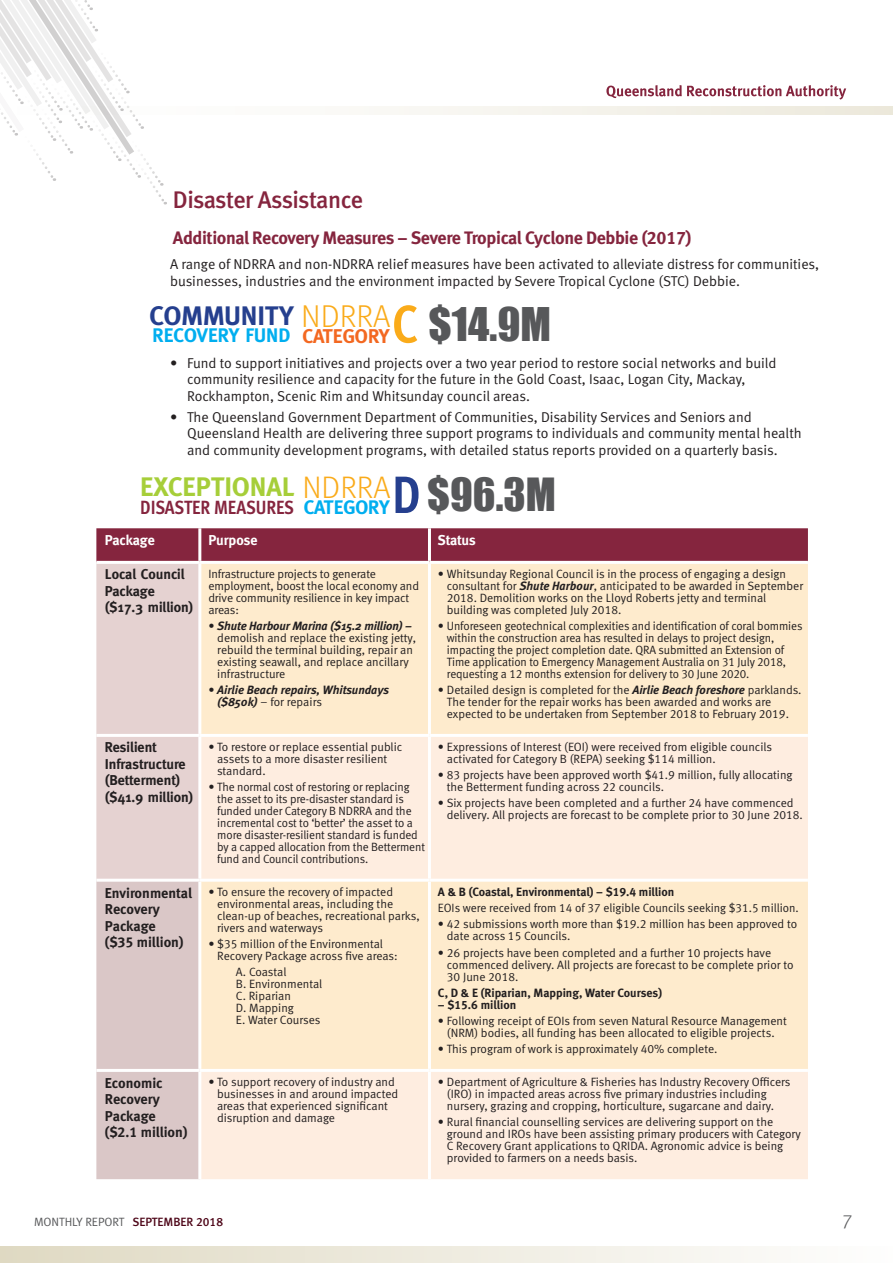
<style>
.page{position:relative;width:893px;height:1263px;background:#fff}
.page>*{position:absolute;margin:0;border:0;box-sizing:border-box;transform-origin:0 0}
.b1{font:53.25px "Meta Cond Bold LF";color:#faab1a}
.b1-2{font:52.5px "Meta Cond Bold LF";color:#253f8e}
.b1-3{font:42.6px "Impact";color:#57585a}
.b1-4{font:42px "Impact";color:#57585a}
.b1-5{font:31.65px "Meta Light LF";color:#faab1a}
.b1-6{font:31.2px "Meta Light LF";color:#faab1a}
.b1-7{font:700 26.85px "Meta";color:#253f8e}
.b1-8{font:700 26.7px "Meta";color:#a6ce39}
.t1{font:24px "Meta Medium LF";letter-spacing:-.03em;color:#85253e}
.b1-9{font:700 19.95px "Meta";color:#f36821}
.b1-10{font:700 19.65px "Meta";color:#00aeef}
.t2{font:19.5px "Meta Light LF";color:#57585a}
.b1-11{font:19.05px "Meta Cond Bold LF";letter-spacing:-.005em;color:#85253e}
.t3{font:18px "Meta Bold LF";letter-spacing:-.025em;color:#85253e}
.b1-12{font:14.25px/16.5px "Meta Normal LF";color:#231f20}
.b1-13{font:700 14.25px/16.5px "Meta";color:#231f20}
.b1-14{font:14.25px/16.5px "Meta Bold LF";color:#231f20}
.T_H1{font:700 14.25px "Meta";color:#fff}
.T_B1{font:12px/12px "Meta Normal LF";letter-spacing:-.005em;color:#231f20}
.T_B1-2{font:12px "Meta Bold LF";color:#231f20}
.T_B1-3{font:italic 700 12px/12px "Meta";color:#231f20}
.t4{font:12px "Meta Normal LF";color:#57585a}
.s1{font-family:"Meta";font-weight:700;font-style:italic}
.s2{font-family:"Meta Normal LF";font-weight:400;font-style:normal}
.s3{font-family:"Meta Medium LF";color:#4e0719}
</style>
<div class="page">
<svg style="left:96px;top:528px;width:712px;height:651px;background:#f3ddcc"></svg>
<hr style="left:198px;top:528px;width:3px;height:33px;background:#fff">
<hr style="left:428px;top:528px;width:3px;height:33px;background:#fff">
<hr style="left:96px;top:561px;width:104px;height:3px;background:#fff">
<hr style="left:200px;top:561px;width:229px;height:3px;background:#fff">
<hr style="left:198px;top:564px;width:3px;height:170px;background:#fff">
<hr style="left:429px;top:561px;width:379px;height:3px;background:#fff">
<hr style="left:428px;top:564px;width:3px;height:170px;background:#fff">
<hr style="left:96px;top:734px;width:104px;height:3px;background:#fff">
<hr style="left:200px;top:734px;width:229px;height:3px;background:#fff">
<hr style="left:198px;top:737px;width:3px;height:142px;background:#fff">
<hr style="left:429px;top:734px;width:379px;height:3px;background:#fff">
<hr style="left:428px;top:737px;width:3px;height:142px;background:#fff">
<hr style="left:96px;top:879px;width:104px;height:3px;background:#fff">
<hr style="left:200px;top:879px;width:229px;height:3px;background:#fff">
<hr style="left:198px;top:882px;width:3px;height:187px;background:#fff">
<hr style="left:429px;top:879px;width:379px;height:3px;background:#fff">
<hr style="left:428px;top:882px;width:3px;height:187px;background:#fff">
<hr style="left:96px;top:1069px;width:104px;height:3px;background:#fff">
<hr style="left:200px;top:1069px;width:229px;height:3px;background:#fff">
<hr style="left:198px;top:1072px;width:3px;height:107px;background:#fff">
<hr style="left:429px;top:1069px;width:379px;height:3px;background:#fff">
<hr style="left:428px;top:1072px;width:3px;height:107px;background:#fff">
<svg style="left:374px;top:106px;width:519px;height:9px;fill:#f3f1e9"></svg>
<div style="left:0;top:1246px;width:893px;height:17px;background:linear-gradient(to right,#dfd9c2,#fefefd)"></div>
<svg style="left:0;top:0;width:167px;height:205px"></svg>
<svg style="left:606px;top:85px;width:240px;height:15px"></svg>
<h2 class="t1" style="left:173px;top:185px;width:192px">Disaster Assistance</h2>
<h3 class="t3" style="left:173px;top:226px;width:520px">Additional Recovery Measures – Severe Tropical Cyclone Debbie (2017)</h3>
<p class="b1-12" style="left:170px;top:256px;width:651px">A range of NDRRA and non-NDRRA relief measures have been activated to alleviate distress for communities, businesses, industries and the environment impacted by Severe Tropical Cyclone (STC) Debbie.</p>
<p class="b1-7" style="left:150px;top:300px;width:146px">COMMUNITY</p>
<p class="b1-10" style="left:152px;top:324px;width:139px">RECOVERY FUND</p>
<p class="b1" style="left:392px;top:293px;width:28px">C</p>
<p class="b1-5" style="left:301px;top:298px;width:91px">NDRRA</p>
<p class="b1-9" style="left:302px;top:325px;width:89px">CATEGORY</p>
<p class="b1-3" style="left:429px;top:291px;width:124px">$14.9M</p>
<p class="b1-12" style="left:187px;top:354px;width:591px;text-indent:-17px">• Fund to support initiatives and projects over a two year period to restore social networks and build community resilience and capacity for the future in the Gold Coast, Isaac, Logan City, Mackay,<br>Rockhampton, Scenic Rim and Whitsunday council areas.</p>
<p class="b1-12" style="left:187px;top:408px;width:616px;text-indent:-17px">• The Queensland Government Department of Communities, Disability Services and Seniors and<br>Queensland Health are delivering three support programs to individuals and community mental health and community development programs, with detailed status reports provided on a quarterly basis.</p>
<p class="b1-8" style="left:140px;top:471px;width:156px">EXCEPTIONAL</p>
<p class="b1-11" style="left:140px;top:497px;width:155px">DISASTER MEASURES</p>
<p class="b1-2" style="left:392px;top:464px;width:30px">D</p>
<p class="b1-6" style="left:302px;top:470px;width:89px">NDRRA</p>
<p class="b1-10" style="left:304px;top:496px;width:87px">CATEGORY</p>
<p class="b1-4" style="left:427px;top:462px;width:130px">$96.3M</p>
<p class="T_H1" style="left:105px;top:532px;width:52px">Package</p>
<p class="T_H1" style="left:208px;top:532px;width:51px">Purpose</p>
<p class="T_H1" style="left:438px;top:532px;width:39px">Status</p>
<p class="b1-13" style="left:105px;top:566px;width:90px">Local Council<br>Package ($17.3 million)</p>
<p class="T_B1" style="left:208px;top:567px;width:212px">Infrastructure projects to generate employment, boost the local economy and drive community resilience in key impact areas:</p>
<p class="T_B1" style="left:217px;top:620px;width:200px;text-indent:-9px">• <span class="s1">Shute Harbour Marina ($15.2 million) – </span>demolish and replace the existing jetty, rebuild the terminal building, repair an existing seawall, and replace ancillary infrastructure</p>
<p class="T_B1-3" style="left:217px;top:684px;width:173px;text-indent:-9px"><span class="s2">•</span> Airlie Beach repairs, Whitsundays ($850k) <span class="s2">– for repairs</span></p>
<p class="T_B1" style="left:447px;top:567px;width:358px;text-indent:-9px">• Whitsunday Regional Council is in the process of engaging a design consultant for <span class="s1">Shute Harbour</span>, anticipated to be awarded in September 2018. Demolition works on the Lloyd Roberts jetty and terminal building was completed July 2018.</p>
<p class="T_B1" style="left:447px;top:620px;width:357px;text-indent:-9px">• Unforeseen geotechnical complexities and identification of coral bommies within the construction area has resulted in delays to project design, impacting the project completion date. QRA submitted an Extension of Time application to Emergency Management Australia on 31 July 2018, requesting a 12 months extension for delivery to 30 June 2020.</p>
<p class="T_B1" style="left:447px;top:684px;width:356px;text-indent:-9px">• Detailed design is completed for the <span class="s1">Airlie Beach foreshore</span> parklands.<br>The tender for the repair works has been awarded and works are expected to be undertaken from September 2018 to February 2019.</p>
<p class="b1-13" style="left:105px;top:739px;width:90px">Resilient<br>Infrastructure (Betterment) ($41.9 million)</p>
<p class="T_B1" style="left:217px;top:741px;width:187px;text-indent:-9px">• To restore or replace essential public assets to a more disaster resilient standard.</p>
<p class="T_B1" style="left:217px;top:781px;width:209px;text-indent:-9px">• The normal cost of restoring or replacing the asset to its pre-disaster standard is funded under Category B NDRRA and the incremental cost to ‘better’ the asset to a more disaster-resilient standard is funded by a capped allocation from the Betterment fund and Council contributions.</p>
<p class="b1-14" style="left:105px;top:884px;width:89px">Environmental<br>Recovery<br>Package<br>($35 million)</p>
<p class="T_B1" style="left:217px;top:885px;width:204px;text-indent:-9px">• To ensure the recovery of impacted environmental areas, including the clean-up of beaches, recreational parks, rivers and waterways</p>
<p class="T_B1" style="left:217px;top:938px;width:182px;text-indent:-9px">• $35 million of the Environmental<br>Recovery Package across five areas:</p>
<p class="T_B1" style="left:236px;top:966px;width:88px">A. Coastal<br>B. Environmental<br>C. Riparian<br>D. Mapping<br>E. Water Courses</p>
<p class="T_B1" style="left:447px;top:741px;width:327px;text-indent:-9px">• Expressions of Interest (EOI) were received from eligible councils activated for Category B (REPA) seeking $114 million.</p>
<p class="T_B1" style="left:447px;top:769px;width:347px;text-indent:-9px">• 83 projects have been approved worth $41.9 million, fully allocating the Betterment funding across 22 councils.</p>
<p class="T_B1" style="left:447px;top:797px;width:358px;text-indent:-9px">• Six projects have been completed and a further 24 have commenced delivery. All projects are forecast to be complete prior to 30 June 2018.</p>
<p class="T_B1-2" style="left:438px;top:884px;width:238px">A &amp; B (Coastal, Environmental) – $19.4 million</p>
<p class="T_B1" style="left:438px;top:902px;width:362px">EOIs were received from 14 of 37 eligible Councils seeking $31.5 million.</p>
<p class="T_B1" style="left:447px;top:918px;width:352px;text-indent:-9px">• 42 submissions worth more than $19.2 million has been approved to date across 15 Councils.</p>
<p class="T_B1" style="left:447px;top:946px;width:348px;text-indent:-9px">• 26 projects have been completed and a further 10 projects have commenced delivery. All projects are forecast to be complete prior to<br>30 June 2018.</p>
<p class="T_B1-2" style="left:438px;top:985px;width:226px">C, D &amp; E (Riparian, Mapping, Water Courses)</p>
<p class="T_B1-2" style="left:438px;top:997px;width:80px">– $15.6 million</p>
<p class="T_B1" style="left:438px;top:1015px;width:350px;text-align:center">• Following receipt of EOIs from seven Natural Resource Management (NRM) bodies, all funding has been allocated to eligible projects.</p>
<p class="T_B1" style="left:438px;top:1043px;width:281px">• This program of work is approximately 40% complete.</p>
<p class="b1-14" style="left:105px;top:1074px;width:84px">Economic<br>Recovery<br>Package ($2.1 million)</p>
<p class="T_B1" style="left:217px;top:1075px;width:183px;text-indent:-9px">• To support recovery of industry and businesses in and around impacted areas that experienced significant disruption and damage</p>
<p class="T_B1" style="left:447px;top:1075px;width:345px;text-indent:-9px">• Department of Agriculture &amp; Fisheries has Industry Recovery Officers (IRO) in impacted areas across five primary industries including nursery, grazing and cropping, horticulture, sugarcane and dairy.</p>
<p class="T_B1" style="left:447px;top:1116px;width:355px;text-indent:-9px">• Rural financial counselling services are delivering support on the ground and IROs have been assisting primary producers with Category C Recovery Grant applications to QRIDA. Agronomic advice is being provided to farmers on a needs basis.</p>
<p class="t4" style="left:34px;top:1214px;width:191px">MONTHLY REPORT <span class="s3">SEPTEMBER 2018</span></p>
<h3 class="t2" style="left:843px;top:1210px;width:11px">7</h3>
</div>
